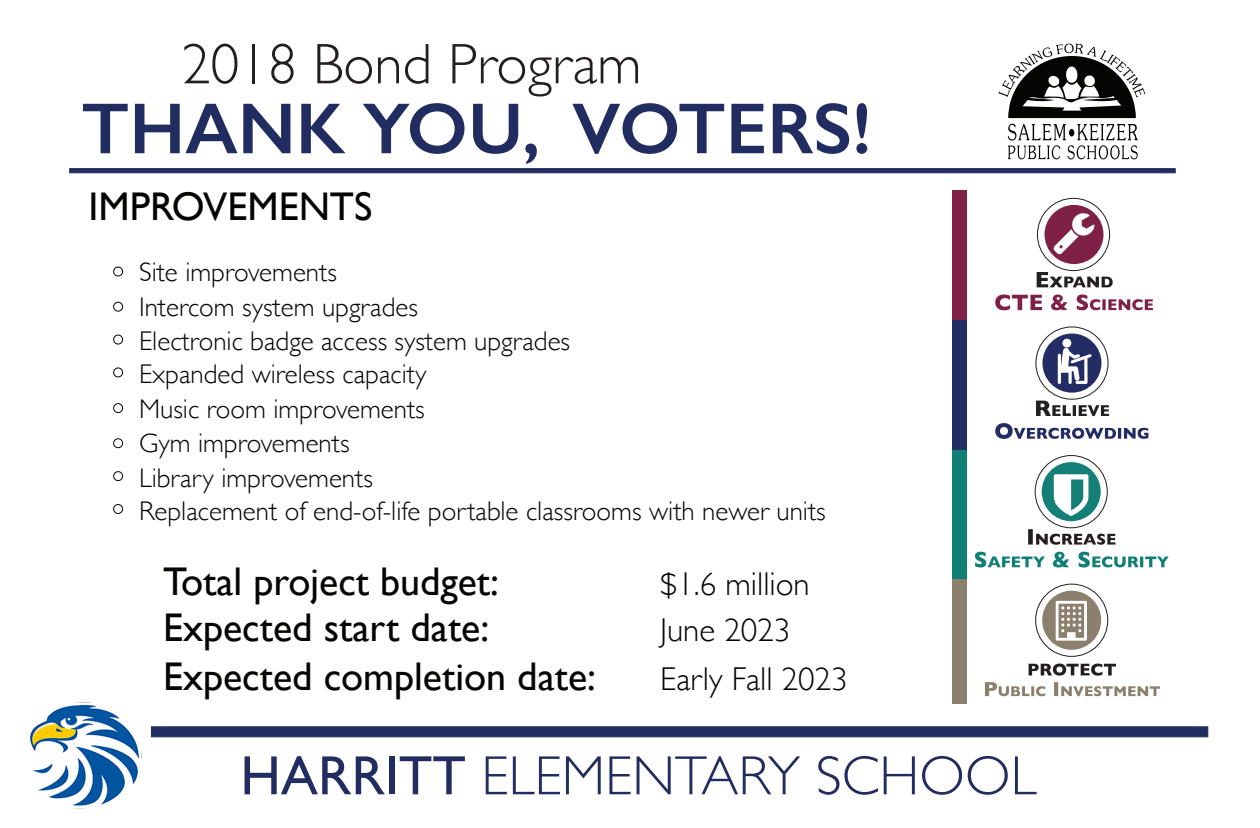
<style>
.page{position:relative;width:1260px;height:828px;background:#fff}
.page>*{position:absolute;margin:0;border:0;box-sizing:border-box;transform-origin:0 0}
.t1{font:600 72.5px "Gill Sans";color:#212c60}
.t2{font:300 57.5px "Gill Sans";color:#231f20}
.t3{font:300 55.5px "Gill Sans";color:#212c60}
.t4{font:40px "Gill Sans";color:#040503}
.t5{font:300 33px "Gill Sans";color:#040503}
.t6{font:300 27px "Gill Sans";color:#040503}
.s1{font-weight:400}
</style>
<div class="page">
<div style="left:151px;top:727px;width:1057px;height:10px;background:#212c60;border:1px solid #212c60"></div>
<svg style="left:69px;top:168px;width:1106px;height:5px;background:#263164"></svg>
<div style="left:1035px;top:326px;width:74px;height:74px;border:1px solid #231f20;border-radius:50%"></div>
<div style="left:1042px;top:334px;width:59px;height:59px;background:#232c64;border-radius:50%"></div>
<svg style="left:1058px;top:338px;width:34px;height:46px"></svg>
<svg style="left:995px;top:423px;width:153px;height:16px"></svg>
<svg style="left:1036px;top:401px;width:73px;height:15px"></svg>
<div style="left:1035px;top:455px;width:73px;height:73px;border:1px solid #231f20;border-radius:50%"></div>
<svg style="left:975px;top:552px;width:194px;height:15px"></svg>
<svg style="left:1028px;top:529px;width:87px;height:16px"></svg>
<div style="left:1042px;top:462px;width:59px;height:59px;background:#137f76;border-radius:50%"></div>
<svg style="left:1054px;top:474px;width:34px;height:42px"></svg>
<div style="left:1037px;top:198px;width:73px;height:73px;border:1px solid #231f20;border-radius:50%"></div>
<div style="left:1045px;top:205px;width:58px;height:59px;background:#7f2146;border-radius:50%"></div>
<svg style="left:1054px;top:213px;width:40px;height:41px"></svg>
<svg style="left:995px;top:295px;width:158px;height:15px"></svg>
<svg style="left:1037px;top:272px;width:76px;height:15px"></svg>
<div style="left:1035px;top:584px;width:73px;height:73px;border:1px solid #231f20;border-radius:50%"></div>
<div style="left:1042px;top:591px;width:59px;height:59px;background:#8b806d;border-radius:50%"></div>
<svg style="left:1056px;top:601px;width:31px;height:40px"></svg>
<svg style="left:985px;top:682px;width:175px;height:14px"></svg>
<svg style="left:1029px;top:664px;width:87px;height:12px"></svg>
<div style="left:113px;top:267px;width:10px;height:10px;border:1px solid #040503;border-radius:50%"></div>
<div style="left:113px;top:403px;width:10px;height:10px;border:1px solid #040503;border-radius:50%"></div>
<div style="left:113px;top:302px;width:10px;height:10px;border:1px solid #040503;border-radius:50%"></div>
<div style="left:113px;top:438px;width:10px;height:10px;border:1px solid #040503;border-radius:50%"></div>
<div style="left:113px;top:335px;width:10px;height:10px;border:1px solid #040503;border-radius:50%"></div>
<div style="left:113px;top:471px;width:10px;height:10px;border:1px solid #040503;border-radius:50%"></div>
<div style="left:113px;top:367px;width:10px;height:10px;border:1px solid #040503;border-radius:50%"></div>
<div style="left:113px;top:504px;width:10px;height:10px;border:1px solid #040503;border-radius:50%"></div>
<div style="left:953px;top:190px;width:14px;height:130px;background:#802146"></div>
<div style="left:953px;top:320px;width:14px;height:131px;background:#222e63"></div>
<div style="left:953px;top:451px;width:14px;height:130px;background:#117f76"></div>
<div style="left:953px;top:579px;width:14px;height:125px;background:#8b806d"></div>
<img style="left:29px;top:704px;width:113px;height:105px">
<svg style="left:1008px;top:124px;width:130px;height:35px"></svg>
<svg style="left:999px;top:44px;width:146px;height:74px"></svg>
<p class="t2" style="left:182px;top:19px;width:461px">2018 Bond Program</p>
<p class="t1" style="left:81px;top:85px;width:792px">THANK YOU, VOTERS!</p>
<p class="t4" style="left:89px;top:183px;width:285px">IMPROVEMENTS</p>
<p class="t6" style="left:139px;top:251px;width:199px">Site improvements</p>
<p class="t6" style="left:139px;top:286px;width:280px">Intercom system upgrades</p>
<p class="t6" style="left:139px;top:320px;width:433px">Electronic badge access system upgrades</p>
<p class="t6" style="left:139px;top:353px;width:289px">Expanded wireless capacity</p>
<p class="t6" style="left:139px;top:388px;width:287px">Music room improvements</p>
<p class="t6" style="left:139px;top:422px;width:212px">Gym improvements</p>
<p class="t6" style="left:139px;top:457px;width:235px">Library improvements</p>
<p class="t6" style="left:139px;top:489px;width:688px">Replacement of end-of-life portable classrooms with newer units</p>
<p class="t4" style="left:163px;top:558px;width:338px">Total project budget:</p>
<p class="t4" style="left:163px;top:604px;width:328px">Expected start date:</p>
<p class="t4" style="left:163px;top:653px;width:435px">Expected completion date:</p>
<p class="t5" style="left:660px;top:558px;width:151px">$1.6 million</p>
<p class="t5" style="left:660px;top:604px;width:132px">June 2023</p>
<p class="t5" style="left:660px;top:653px;width:189px">Early Fall 2023</p>
<p class="t3" style="left:240px;top:732px;width:798px"><span class="s1">HARRITT</span> ELEMENTARY SCHOOL</p>
</div>
